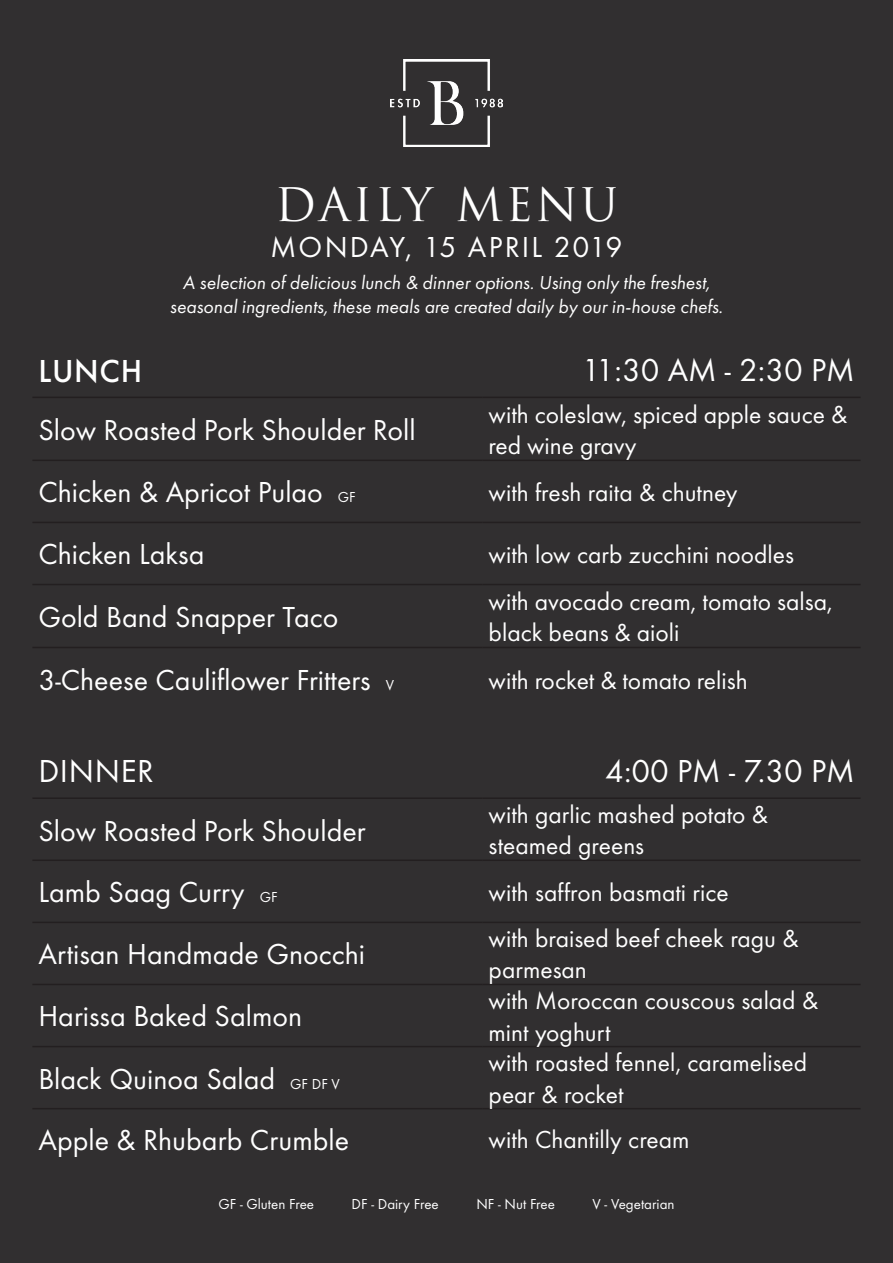
<style>
.page{position:relative;width:893px;height:1263px;background:#312f30}
.page>*{position:absolute;margin:0;border:0;box-sizing:border-box;transform-origin:0 0}
.t1{font:45px "Trajan";letter-spacing:.06em;color:#fff}
.t2{font:33px "Futura TOT";color:#fff}
.t3{font:500 33px "Futura PT";letter-spacing:.02em;color:#fff}
.Description{font:30px "Futura TOT";color:#fff}
.t4{font:30px "Futura PT";color:#fff}
.Description-2{font:30px "Futura TOT";letter-spacing:.075em;color:#fff}
.t5{font:25.5px/31.5px "Futura TOT";color:#fff}
.t6{font:25.5px/31.5px "Futura PT";color:#fff}
.t7{font:italic 19.5px/23.4px "Futura PT";color:#fff;text-align:center}
.t8{font:15px "Futura TOT";color:#fff}
.s1{font-size:15px}
</style>
<div class="page">
<img style="left:390px;top:60px;width:113px;height:87px">
<hr style="left:32px;top:397px;width:451px;height:1px;background:#231f20">
<hr style="left:483px;top:397px;width:378px;height:1px;background:#231f20">
<hr style="left:32px;top:460px;width:451px;height:1px;background:#231f20">
<hr style="left:483px;top:460px;width:378px;height:1px;background:#231f20">
<hr style="left:32px;top:522px;width:451px;height:1px;background:#231f20">
<hr style="left:483px;top:522px;width:378px;height:1px;background:#231f20">
<hr style="left:32px;top:584px;width:451px;height:1px;background:#231f20">
<hr style="left:483px;top:584px;width:378px;height:1px;background:#231f20">
<hr style="left:32px;top:647px;width:451px;height:1px;background:#231f20">
<hr style="left:483px;top:647px;width:378px;height:1px;background:#231f20">
<hr style="left:32px;top:797px;width:451px;height:2px;background:#231f20">
<hr style="left:483px;top:797px;width:378px;height:2px;background:#231f20">
<hr style="left:32px;top:859px;width:451px;height:2px;background:#231f20">
<hr style="left:483px;top:859px;width:378px;height:2px;background:#231f20">
<hr style="left:32px;top:922px;width:451px;height:1px;background:#231f20">
<hr style="left:483px;top:922px;width:378px;height:1px;background:#231f20">
<hr style="left:32px;top:984px;width:451px;height:1px;background:#231f20">
<hr style="left:483px;top:984px;width:378px;height:1px;background:#231f20">
<hr style="left:32px;top:1046px;width:451px;height:1px;background:#231f20">
<hr style="left:483px;top:1046px;width:378px;height:1px;background:#231f20">
<hr style="left:32px;top:1108px;width:451px;height:1px;background:#231f20">
<hr style="left:483px;top:1108px;width:378px;height:1px;background:#231f20">
<p class="t1" style="left:275px;top:177px;width:345px">DAILY MENU</p>
<p class="Description-2" style="left:271px;top:229px;width:354px">MONDAY, 15 APRIL 2019</p>
<p class="t7" style="left:170px;top:271px;width:555px">A selection of delicious lunch &amp; dinner options. Using only the freshest, seasonal ingredients, these meals are created daily by our in-house chefs.</p>
<p class="t3" style="left:38px;top:351px;width:105px">LUNCH</p>
<p class="t2" style="left:582px;top:351px;width:274px">11:30 AM - 2:30 PM</p>
<p class="t4" style="left:38px;top:412px;width:379px">Slow Roasted Pork Shoulder Roll</p>
<p class="t6" style="left:489px;top:398px;width:360px">with coleslaw, spiced apple sauce &amp; red wine gravy</p>
<p class="Description" style="left:38px;top:474px;width:319px">Chicken &amp; Apricot Pulao <span class="s1">GF</span></p>
<p class="t5" style="left:489px;top:476px;width:250px">with fresh raita &amp; chutney</p>
<p class="Description" style="left:38px;top:536px;width:168px">Chicken Laksa</p>
<p class="t5" style="left:489px;top:538px;width:307px">with low carb zucchini noodles</p>
<p class="Description" style="left:38px;top:599px;width:302px">Gold Band Snapper Taco</p>
<p class="t6" style="left:489px;top:586px;width:346px">with avocado cream, tomato salsa, black beans &amp; aioli</p>
<p class="Description" style="left:38px;top:662px;width:357px">3-Cheese Cauliflower Fritters <span class="s1">V</span></p>
<p class="t6" style="left:489px;top:664px;width:261px">with rocket &amp; tomato relish</p>
<p class="t2" style="left:38px;top:751px;width:117px">DINNER</p>
<p class="t2" style="left:605px;top:751px;width:251px">4:00 PM - 7.30 PM</p>
<p class="t4" style="left:38px;top:813px;width:329px">Slow Roasted Pork Shoulder</p>
<p class="t5" style="left:489px;top:798px;width:281px">with garlic mashed potato &amp; steamed greens</p>
<p class="Description" style="left:38px;top:874px;width:241px">Lamb Saag Curry <span class="s1">GF</span></p>
<p class="t5" style="left:489px;top:876px;width:242px">with saffron basmati rice</p>
<p class="Description" style="left:38px;top:936px;width:328px">Artisan Handmade Gnocchi</p>
<p class="t5" style="left:489px;top:922px;width:312px">with braised beef cheek ragu &amp; parmesan</p>
<p class="Description" style="left:38px;top:998px;width:265px">Harissa Baked Salmon</p>
<p class="Description" style="left:38px;top:1061px;width:303px">Black Quinoa Salad <span class="s1">GF DF V</span></p>
<p class="t5" style="left:489px;top:985px;width:331px">with Moroccan couscous salad &amp; mint yoghurt</p>
<p class="t5" style="left:489px;top:1047px;width:320px">with roasted fennel, caramelised pear &amp; rocket</p>
<p class="Description" style="left:38px;top:1122px;width:312px">Apple &amp; Rhubarb Crumble</p>
<p class="t5" style="left:489px;top:1124px;width:202px">with Chantilly cream</p>
<p class="t8" style="left:218px;top:1195px;width:97px">GF - Gluten Free</p>
<p class="t8" style="left:352px;top:1195px;width:89px">DF - Dairy Free</p>
<p class="t8" style="left:476px;top:1195px;width:80px">NF - Nut Free</p>
<p class="t8" style="left:592px;top:1195px;width:84px">V - Vegetarian</p>
</div>
